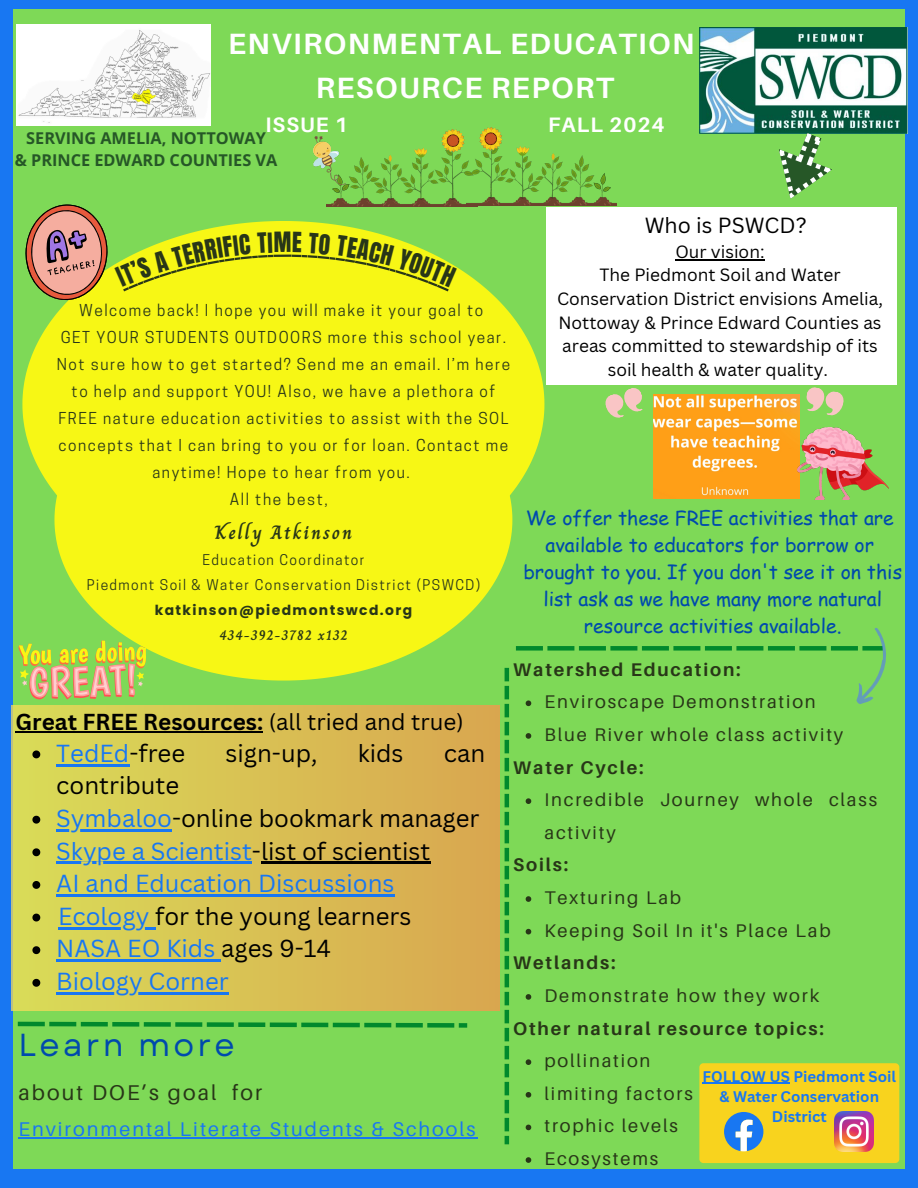
<style>
.page{position:relative;width:918px;height:1188px;background:#1877f2}
.page>*{position:absolute;margin:0;border:0;box-sizing:border-box;transform-origin:0 0}
.t1{font:31.8px "Garet";letter-spacing:.1em;color:#004aad}
.t2{font:700 29.4px/43.8px "Aileron";letter-spacing:.05em;color:#fff;text-align:center}
.t3{font:24px/32.7px "Canva Sans";color:#000}
.t4{font:24px/32.7px "Canva Sans";color:#1877f2}
.t5{font:23.7px "Anton";color:#283618}
.t6{font:700 22.5px "Canva Sans";color:#000}
.t7{font:21.3px "Aileron";letter-spacing:.1em;color:#283618}
.t8{font:21.3px "Canva Sans";color:#000}
.t9{font:700 21px "Aileron";letter-spacing:.05em;color:#fff}
.t10{font:19.8px "Aileron";letter-spacing:.1em;color:#1877f2}
.t11{font:19.35px/27px "Comic Sans MS";color:#004aad;text-align:center}
.t12{font:700 19.35px "Charm";letter-spacing:.1em;color:#283618}
.t13{font:18.3px/32.7px "Aileron";letter-spacing:.1em;color:#283618}
.t14{font:700 18.3px "Aileron";letter-spacing:.1em;color:#283618}
.t15{font:17.25px/23.7px "Canva Sans";color:#000;text-align:center}
.t16{font:700 16.35px/22.5px "Open Sans";color:#265727;text-align:center}
.t17{font:15.45px/27px "Cooper Hewitt";letter-spacing:.1em;color:#283618;text-align:center}
.t18{font:700 15px/20.2px "Canva Sans";color:#1877f2;text-align:center}
.t19{font:13.95px "Cooper Hewitt";letter-spacing:.1em;color:#283618}
.t20{font:700 13.95px "Poppins";letter-spacing:.1em;color:#283618}
.t21{font:700 13.95px "Charm";letter-spacing:.1em;color:#283618}
.s1{font-weight:400}
.s2{color:#000}
.s3{color:#1877f2}
</style>
<div class="page">
<div style="left:13px;top:10px;width:892px;height:1159px;background:#7ed957"></div>
<svg style="left:18px;top:1022px;width:449px;height:6px"></svg>
<svg style="left:526px;top:733px;width:5px;height:6px"></svg>
<svg style="left:526px;top:798px;width:5px;height:6px"></svg>
<svg style="left:526px;top:896px;width:5px;height:6px"></svg>
<svg style="left:526px;top:929px;width:5px;height:5px"></svg>
<svg style="left:526px;top:994px;width:5px;height:6px"></svg>
<svg style="left:526px;top:1059px;width:5px;height:6px"></svg>
<svg style="left:526px;top:1092px;width:5px;height:6px"></svg>
<svg style="left:526px;top:1125px;width:5px;height:5px"></svg>
<svg style="left:526px;top:1157px;width:5px;height:6px"></svg>
<img style="left:699px;top:27px;width:209px;height:107px">
<svg style="left:75px;top:587px;width:434px;height:94px;fill:#f7f715"></svg>
<svg style="left:22px;top:221px;width:522px;height:366px;background:#e7f31d"></svg>
<svg style="left:505px;top:668px;width:4px;height:476px"></svg>
<svg style="left:516px;top:628px;width:370px;height:79px"></svg>
<img style="left:17px;top:24px;width:193px;height:102px">
<div style="left:546px;top:207px;width:350px;height:178px;background:#fff"></div>
<hr style="left:675px;top:259px;width:90px;height:1px;background:#000">
<img style="left:327px;top:129px;width:150px;height:78px">
<img style="left:466px;top:128px;width:150px;height:77px">
<img style="left:313px;top:137px;width:32px;height:47px">
<svg style="left:779px;top:133px;width:53px;height:66px"></svg>
<div style="left:11px;top:705px;width:489px;height:306px;background:linear-gradient(to right,#d6db5a,#d8a54f)"></div>
<div style="left:699px;top:1063px;width:200px;height:100px;background:#f8d31e;border-radius:4px"></div>
<svg style="left:724px;top:1112px;width:39px;height:39px"></svg>
<img style="left:834px;top:1112px;width:39px;height:39px">
<svg style="left:25px;top:204px;width:83px;height:97px"></svg>
<svg style="left:605px;top:388px;width:38px;height:30px"></svg>
<svg style="left:806px;top:387px;width:38px;height:29px"></svg>
<img style="left:653px;top:394px;width:147px;height:105px">
<img style="left:798px;top:427px;width:90px;height:72px">
<svg style="left:18px;top:641px;width:128px;height:58px"></svg>
<hr style="left:18px;top:1137px;width:347px;height:1px;background:#1877f2">
<hr style="left:365px;top:1137px;width:113px;height:1px;background:#1877f2">
<hr style="left:702px;top:1083px;width:88px;height:1px;background:#1877f2">
<hr style="left:16px;top:731px;width:247px;height:1px;background:#000">
<svg style="left:32px;top:750px;width:8px;height:8px"></svg>
<hr style="left:56px;top:764px;width:73px;height:2px;background:#1877f2">
<svg style="left:32px;top:816px;width:8px;height:8px"></svg>
<hr style="left:56px;top:829px;width:116px;height:2px;background:#1877f2">
<svg style="left:32px;top:848px;width:8px;height:8px"></svg>
<hr style="left:56px;top:862px;width:196px;height:2px;background:#1877f2">
<hr style="left:261px;top:862px;width:169px;height:2px;background:#000">
<svg style="left:32px;top:881px;width:8px;height:8px"></svg>
<hr style="left:56px;top:894px;width:30px;height:3px;background:#1877f2">
<hr style="left:86px;top:894px;width:43px;height:3px;background:#1877f2">
<hr style="left:129px;top:894px;width:147px;height:3px;background:#1877f2">
<hr style="left:276px;top:894px;width:118px;height:3px;background:#1877f2">
<svg style="left:32px;top:914px;width:8px;height:7px"></svg>
<svg style="left:32px;top:946px;width:8px;height:8px"></svg>
<hr style="left:56px;top:960px;width:105px;height:2px;background:#1877f2">
<hr style="left:161px;top:960px;width:60px;height:2px;background:#1877f2">
<svg style="left:32px;top:979px;width:8px;height:8px"></svg>
<hr style="left:56px;top:992px;width:173px;height:3px;background:#1877f2">
<hr style="left:58px;top:927px;width:97px;height:3px;background:#1877f2">
<svg style="left:115px;top:232px;width:342px;height:59px;background:#e1ec1c"></svg>
<p class="t2" style="left:228px;top:21px;width:468px">ENVIRONMENTAL EDUCATION<br>RESOURCE REPORT</p>
<p class="t9" style="left:265px;top:111px;width:84px">ISSUE 1</p>
<p class="t9" style="left:548px;top:111px;width:118px">FALL 2024</p>
<p class="t16" style="left:15px;top:126px;width:264px">SERVING AMELIA, NOTTOWAY<br>&amp; PRINCE EDWARD COUNTIES VA</p>
<p class="t5" style="left:274px;top:225px;width:19px">M</p>
<p class="t17" style="left:79px;top:299px;width:406px">Welcome back! I hope you will make it your goal to</p>
<p class="t17" style="left:57px;top:326px;width:455px">GET YOUR STUDENTS OUTDOORS more this school year.<br>Not sure how to get started? Send me an email. I’m here to help and support YOU! Also, we have a plethora of FREE nature education activities to assist with the SOL concepts that I can bring to you or for loan. Contact me anytime! Hope to hear from you.</p>
<p class="t17" style="left:230px;top:488px;width:99px">All the best,</p>
<p class="t12" style="left:214px;top:517px;width:139px">Kelly Atkinson</p>
<p class="t19" style="left:203px;top:554px;width:164px">Education Coordinator</p>
<p class="t19" style="left:87px;top:579px;width:395px">Piedmont Soil &amp; Water Conservation District (PSWCD)</p>
<p class="t20" style="left:155px;top:601px;width:259px">katkinson@piedmontswcd.org</p>
<p class="t21" style="left:220px;top:625px;width:129px">434-392-3782 x132</p>
<h3 class="t8" style="left:645px;top:210px;width:163px">Who is PSWCD?</h3>
<p class="t15" style="left:557px;top:239px;width:328px">Our vision:<br>The Piedmont Soil and Water<br>Conservation District envisions Amelia,<br>Nottoway &amp; Prince Edward Counties as areas committed to stewardship of its soil health &amp; water quality.</p>
<p class="t11" style="left:523px;top:504px;width:380px">We offer these FREE activities that are available to educators for borrow or brought to you. If you don't see it on this list ask as we have many more natural resource activities available.</p>
<h3 class="t6" style="left:16px;top:706px;width:450px">Great FREE Resources: <span class="s1">(all tried and true)</span></h3>
<h3 class="t4" style="left:56px;top:736px;width:130px">TedEd<span class="s2">-free</span></h3>
<h3 class="t3" style="left:225px;top:736px;width:93px">sign-up,</h3>
<h3 class="t3" style="left:358px;top:736px;width:47px">kids</h3>
<h3 class="t3" style="left:444px;top:736px;width:43px">can</h3>
<h3 class="t3" style="left:56px;top:769px;width:425px">contribute<br><span class="s3">Symbaloo</span>-online bookmark manager<br><span class="s3">Skype a Scientist</span>-list of scientist<br><span class="s3">AI and Education Discussions</span></h3>
<h3 class="t3" style="left:58px;top:899px;width:355px"><span class="s3">Ecology</span> for the young learners</h3>
<h3 class="t4" style="left:56px;top:932px;width:276px">NASA EO Kids <span class="s2">ages 9-14<br></span>Biology Corner</h3>
<h1 class="t1" style="left:18px;top:1022px;width:218px">Learn more</h1>
<h3 class="t7" style="left:18px;top:1080px;width:245px">about DOE’s goal for</h3>
<p class="t10" style="left:18px;top:1117px;width:459px">Environmental Literate Students &amp; Schools</p>
<h1 class="t14" style="left:513px;top:658px;width:229px">Watershed Education:</h1>
<p class="t13" style="left:544px;top:685px;width:273px">Enviroscape Demonstration</p>
<p class="t13" style="left:544px;top:718px;width:300px">Blue River whole class activity</p>
<p class="t14" style="left:513px;top:756px;width:132px">Water Cycle:</p>
<p class="t13" style="left:544px;top:783px;width:334px">Incredible Journey whole class activity</p>
<h4 class="t14" style="left:513px;top:854px;width:57px">Soils:</h4>
<h6 class="t13" style="left:544px;top:881px;width:138px">Texturing Lab</h6>
<p class="t13" style="left:544px;top:914px;width:288px">Keeping Soil In it's Place Lab</p>
<h2 class="t14" style="left:513px;top:952px;width:104px">Wetlands:</h2>
<p class="t13" style="left:544px;top:979px;width:276px">Demonstrate how they work</p>
<p class="t14" style="left:513px;top:1017px;width:312px">Other natural resource topics:</p>
<p class="t13" style="left:544px;top:1044px;width:108px">pollination</p>
<p class="t13" style="left:544px;top:1077px;width:150px">limiting factors</p>
<p class="t13" style="left:544px;top:1109px;width:135px">trophic levels</p>
<p class="t13" style="left:544px;top:1142px;width:115px">Ecosystems</p>
<p class="t18" style="left:702px;top:1066px;width:195px">FOLLOW US Piedmont Soil &amp; Water Conservation<br>District</p>
</div>
